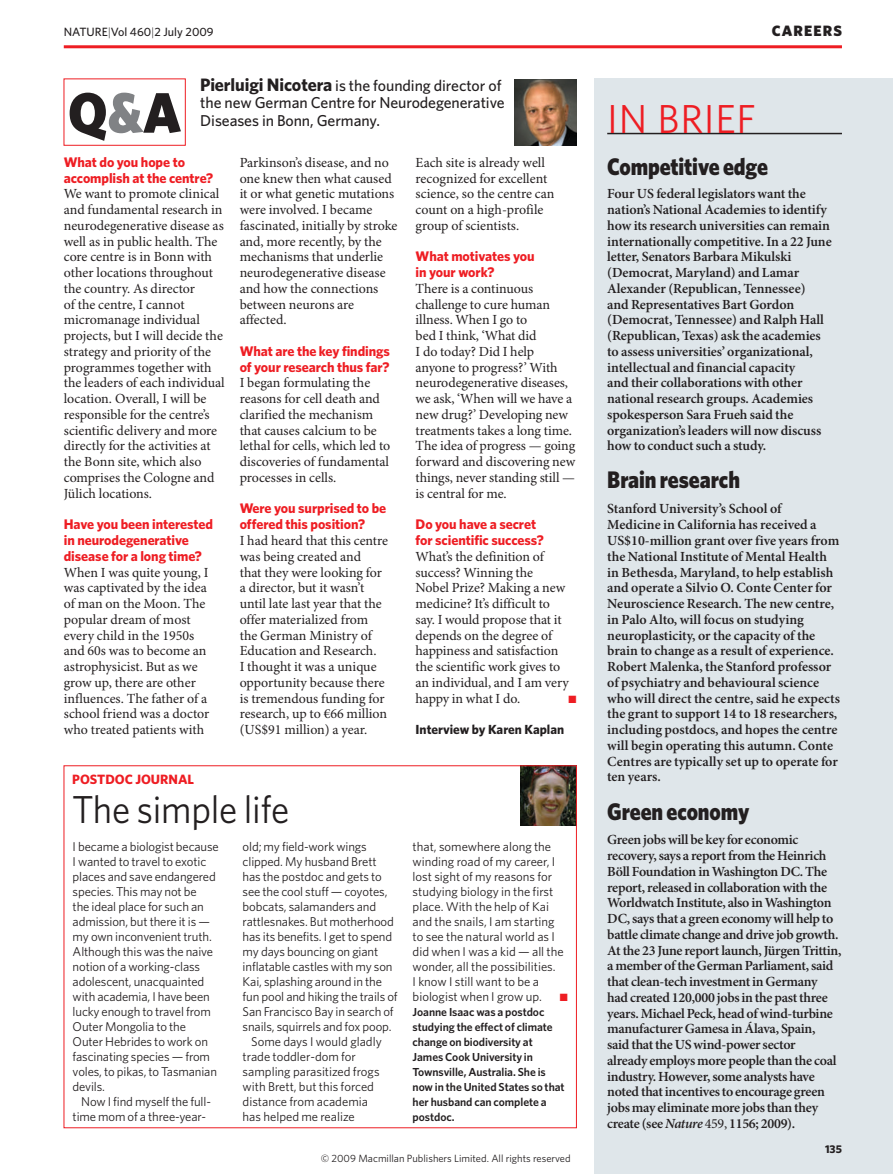
<style>
.page{position:relative;width:893px;height:1174px;background:#fff}
.page>*{position:absolute;margin:0;border:0;box-sizing:border-box;transform-origin:0 0}
.t1{font:900 57px "Whitney";color:#231f20;scale:.95 1}
.t2{font:40.5px "Whitney Book 2";letter-spacing:.015em;color:#ee1d23}
.t3{font:39px "Whitney Book 2";letter-spacing:-.005em;color:#231f20;scale:.95 1}
.t4{font:900 24px "Whitney";letter-spacing:-.005em;color:#231f20;scale:.9 1}
.t5{font:500 15.75px/17.2px "Whitney";letter-spacing:-.005em;color:#231f20}
.t6{font:900 15px "Whitney";letter-spacing:.075em;color:#231f20}
.t7{font:13.95px/15.8px "Minion Pro";color:#231f20}
.t8{font:600 13.95px/15.8px "Minion Pro";letter-spacing:-.01em;color:#231f20}
.t9{font:700 13.95px/15.8px "Whitney";letter-spacing:-.005em;color:#ee1d23}
.t10{font:700 13.5px "Whitney";color:#ee1d23}
.t11{font:700 13.2px "Whitney";color:#231f20}
.t12{font:12.75px/15px "Whitney Book 2";letter-spacing:-.01em;color:#231f20}
.t13{font:500 12px "Whitney";color:#231f20}
.t14{font:600 11.7px/15px "Whitney";letter-spacing:-.005em;color:#231f20}
.t15{font:700 11.25px "Whitney";color:#231f20}
.t16{font:10.5px "Whitney";color:#231f20}
.t17{font:10.5px "Zapf Dingbats Std";color:#ee1d23}
.s1{font-weight:300}
.s2{color:#808285}
.s3{font-weight:700;font-size:18px}
.s4{font-style:italic}
.s5{font-weight:400}
</style>
<div class="page">
<div style="left:594px;top:79px;width:299px;height:1095px;background:#dfe6ea"></div>
<hr style="left:607px;top:133px;width:235px;height:1px;background:#231f20">
<hr style="left:64px;top:45px;width:778px;height:3px;background:#ee1d23">
<img style="left:514px;top:79px;width:63px;height:67px">
<img style="left:521px;top:767px;width:54px;height:58px">
<p class="t13" style="left:64px;top:28px;width:151px">NATURE<span class="s1">|</span>Vol 460<span class="s1">|</span>2 July 2009</p>
<p class="t6" style="left:772px;top:25px;width:72px">CAREERS</p>
<h1 class="t1" style="left:68px;top:90px;width:121px">Q<span class="s2">&amp;</span>A</h1>
<p class="t5" style="left:200px;top:78px;width:306px"><span class="s3">Pierluigi Nicotera</span> is the founding director of the new German Centre for Neurodegenerative<br>Diseases in Bonn, Germany.</p>
<p class="t9" style="left:64px;top:155px;width:151px">What do you hope to accomplish at the centre?</p>
<p class="t7" style="left:64px;top:187px;width:163px">We want to promote clinical and fundamental research in neurodegenerative disease as well as in public health. The core centre is in Bonn with other locations throughout the country. As director<br>of the centre, I cannot micromanage individual projects, but I will decide the strategy and priority of the programmes together with the leaders of each individual location. Overall, I will be responsible for the centre’s scientific delivery and more directly for the activities at the Bonn site, which also comprises the Cologne and<br>Jülich locations.</p>
<p class="t9" style="left:64px;top:517px;width:151px">Have you been interested in neurodegenerative disease for a long time?</p>
<p class="t7" style="left:64px;top:565px;width:147px">When I was quite young, I was captivated by the idea of man on the Moon. The popular dream of most every child in the 1950s and 60s was to become an astrophysicist. But as we grow up, there are other influences. The father of a school friend was a doctor who treated patients with</p>
<p class="t7" style="left:240px;top:156px;width:159px">Parkinson’s disease, and no one knew then what caused it or what genetic mutations were involved. I became fascinated, initially by stroke and, more recently, by the mechanisms that underlie neurodegenerative disease and how the connections between neurons are affected.</p>
<p class="t9" style="left:240px;top:344px;width:152px">What are the key findings of your research thus far?</p>
<p class="t7" style="left:240px;top:376px;width:152px">I began formulating the reasons for cell death and clarified the mechanism that causes calcium to be lethal for cells, which led to discoveries of fundamental processes in cells.</p>
<p class="t9" style="left:240px;top:501px;width:148px">Were you surprised to be offered this position?</p>
<p class="t7" style="left:240px;top:534px;width:150px">I had heard that this centre was being created and<br>that they were looking for a director, but it wasn’t until late last year that the offer materialized from the German Ministry of<br>Education and Research.<br>I thought it was a unique opportunity because there is tremendous funding for research, up to €66 million (US$91 million) a year.</p>
<p class="t10" style="left:72px;top:773px;width:123px">POSTDOC JOURNAL</p>
<h3 class="t3" style="left:72px;top:794px;width:230px">The simple life</h3>
<p class="t12" style="left:73px;top:840px;width:148px">I became a biologist because<br>I wanted to travel to exotic places and save endangered species. This may not be<br>the ideal place for such an admission, but there it is — my own inconvenient truth.<br>Although this was the naive notion of a working-class adolescent, unacquainted with academia, I have been lucky enough to travel from<br>Outer Mongolia to the<br>Outer Hebrides to work on fascinating species — from voles, to pikas, to Tasmanian devils.</p>
<p class="t12" style="left:73px;top:1095px;width:140px;text-indent:9px">Now I find myself the full&shy;time mom of a three-year-</p>
<p class="t12" style="left:243px;top:840px;width:126px">old; my field-work wings</p>
<p class="t12" style="left:243px;top:855px;width:135px">clipped. My husband Brett</p>
<p class="t12" style="left:243px;top:870px;width:141px">has the postdoc and gets to</p>
<p class="t12" style="left:243px;top:885px;width:146px">see the cool stuff — coyotes,</p>
<p class="t12" style="left:243px;top:900px;width:135px">bobcats, salamanders and</p>
<p class="t12" style="left:243px;top:915px;width:153px">rattlesnakes. But motherhood</p>
<p class="t12" style="left:243px;top:930px;width:151px">has its benefits. I get to spend</p>
<p class="t12" style="left:243px;top:945px;width:137px">my days bouncing on giant</p>
<p class="t12" style="left:243px;top:960px;width:151px">inflatable castles with my son</p>
<p class="t12" style="left:243px;top:975px;width:141px">Kai, splashing around in the</p>
<p class="t12" style="left:243px;top:990px;width:157px">fun pool and hiking the trails of</p>
<p class="t12" style="left:243px;top:1005px;width:153px">San Francisco Bay in search of</p>
<p class="t12" style="left:243px;top:1020px;width:150px">snails, squirrels and fox poop.</p>
<p class="t12" style="left:251px;top:1035px;width:132px">Some days I would gladly</p>
<p class="t12" style="left:243px;top:1050px;width:115px">trade toddler-dom for</p>
<p class="t12" style="left:243px;top:1065px;width:138px">sampling parasitized frogs</p>
<p class="t12" style="left:243px;top:1080px;width:133px">with Brett, but this forced</p>
<p class="t12" style="left:243px;top:1095px;width:127px">distance from academia</p>
<p class="t12" style="left:243px;top:1110px;width:114px">has helped me realize</p>
<p class="t7" style="left:416px;top:156px;width:140px">Each site is already well recognized for excellent science, so the centre can count on a high-profile group of scientists.</p>
<p class="t9" style="left:416px;top:249px;width:121px">What motivates you in your work?</p>
<p class="t7" style="left:416px;top:282px;width:161px">There is a continuous challenge to cure human illness. When I go to<br>bed I think, ‘What did<br>I do today? Did I help anyone to progress?’ With neurodegenerative diseases, we ask, ‘When will we have a new drug?’ Developing new treatments takes a long time.<br>The idea of progress — going forward and discovering new things, never standing still — is central for me.</p>
<p class="t9" style="left:416px;top:517px;width:130px">Do you have a secret for scientific success?</p>
<p class="t7" style="left:416px;top:549px;width:155px">What’s the definition of success? Winning the<br>Nobel Prize? Making a new medicine? It’s difficult to say. I would propose that it depends on the degree of happiness and satisfaction the scientific work gives to an individual, and I am very happy in what I do.</p>
<p class="t17" style="left:569px;top:693px;width:9px">■</p>
<p class="t11" style="left:416px;top:724px;width:150px">Interview by Karen Kaplan</p>
<p class="t12" style="left:413px;top:840px;width:153px">that, somewhere along the winding road of my career, I lost sight of my reasons for studying biology in the first place. With the help of Kai and the snails, I am starting to see the natural world as I did when I was a kid — all the wonder, all the possibilities.<br>I know I still want to be a biologist when I grow up.</p>
<p class="t17" style="left:560px;top:991px;width:9px">■</p>
<p class="t14" style="left:413px;top:1005px;width:154px">Joanne Isaac was a postdoc studying the effect of climate change on biodiversity at<br>James Cook University in<br>Townsville, Australia. She is now in the United States so that her husband can complete a postdoc.</p>
<p class="t16" style="left:321px;top:1152px;width:251px">© 2009 Macmillan Publishers Limited. All rights reserved</p>
<h2 class="t2" style="left:607px;top:104px;width:150px">IN BRIEF</h2>
<h3 class="t4" style="left:607px;top:158px;width:180px">Competitive edge</h3>
<p class="t8" style="left:607px;top:187px;width:226px">Four US federal legislators want the nation’s National Academies to identify how its research universities can remain internationally competitive. In a 22 June letter, Senators Barbara Mikulski (Democrat, Maryland) and Lamar Alexander (Republican, Tennessee)<br>and Representatives Bart Gordon (Democrat, Tennessee) and Ralph Hall (Republican, Texas) ask the academies to assess universities’ organizational, intellectual and financial capacity<br>and their collaborations with other national research groups. Academies spokesperson Sara Frueh said the organization’s leaders will now discuss how to conduct such a study.</p>
<h3 class="t4" style="left:607px;top:470px;width:149px">Brain research</h3>
<p class="t8" style="left:607px;top:502px;width:234px">Stanford University’s School of<br>Medicine in California has received a US$10-million grant over five years from the National Institute of Mental Health in Bethesda, Maryland, to help establish and operate a Silvio O. Conte Center for Neuroscience Research. The new centre, in Palo Alto, will focus on studying neuroplasticity, or the capacity of the brain to change as a result of experience.<br>Robert Malenka, the Stanford professor of psychiatry and behavioural science who will direct the centre, said he expects the grant to support 14 to 18 researchers, including postdocs, and hopes the centre will begin operating this autumn. Conte Centres are typically set up to operate for ten years.</p>
<h3 class="t4" style="left:607px;top:802px;width:159px">Green economy</h3>
<p class="t8" style="left:607px;top:833px;width:236px">Green jobs will be key for economic recovery, says a report from the Heinrich Böll Foundation in Washington DC. The report, released in collaboration with the Worldwatch Institute, also in Washington DC, says that a green economy will help to battle climate change and drive job growth.<br>At the 23 June report launch, Jürgen Trittin, a member of the German Parliament, said that clean-tech investment in Germany had created 120,000 jobs in the past three years. Michael Peck, head of wind-turbine manufacturer Gamesa in Álava, Spain,<br>said that the US wind-power sector<br>already employs more people than the coal industry. However, some analysts have noted that incentives to encourage green jobs may eliminate more jobs than they create (see <span class="s4">Nature</span> <span class="s5">459,</span> 1156; 2009).</p>
<p class="t15" style="left:825px;top:1144px;width:18px">135</p>
</div>
